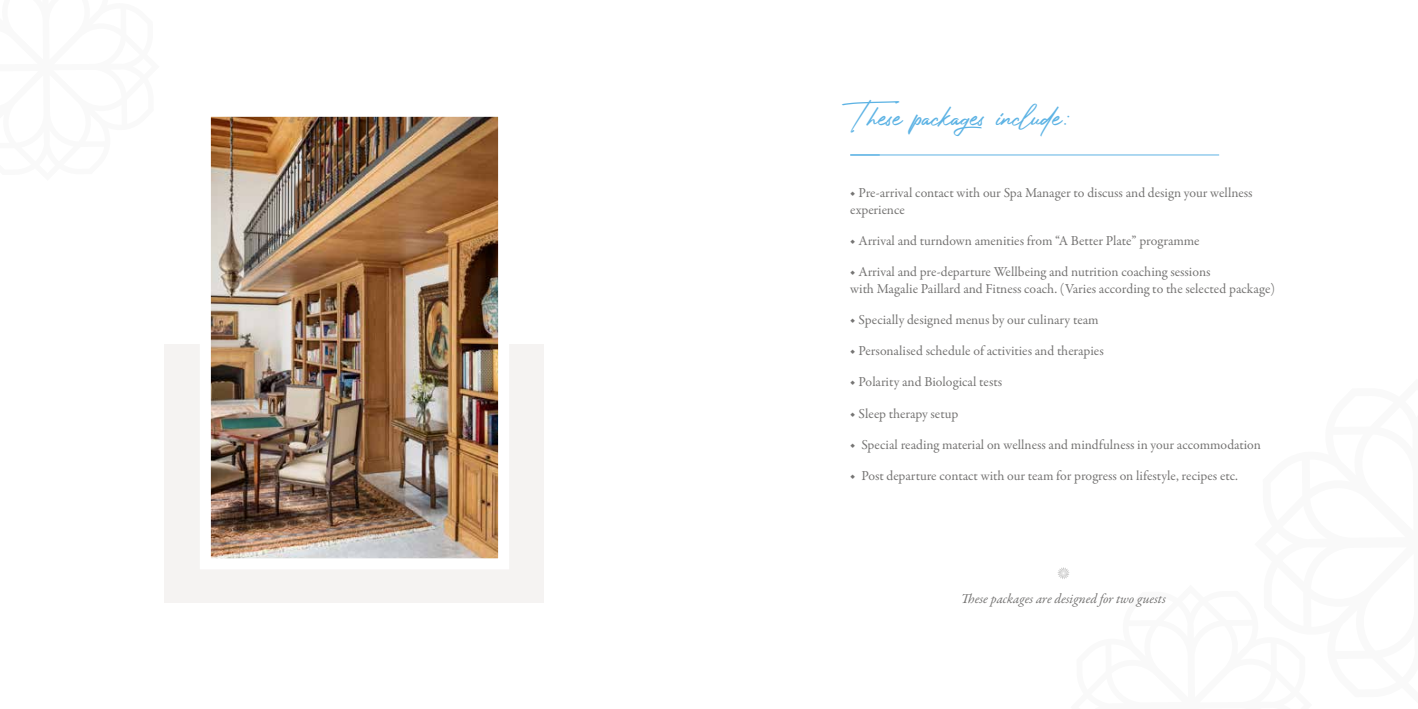
<style>
.page{position:relative;width:1418px;height:709px;background:#fff}
.page>*{position:absolute;margin:0;border:0;box-sizing:border-box;transform-origin:0 0}
.t1{font:35px "Photograph Signature";color:#5db3e4}
.t2{font:13.75px/16.5px "Garamond Premr Pro";color:#757473}
.t3{font:italic 13.75px "Garamond Premr Pro";letter-spacing:-.005em;color:#757473}
</style>
<div class="page">
<hr style="left:850px;top:155px;width:369px;height:1px;background:#5db3e4">
<hr style="left:850px;top:154px;width:29px;height:2px;background:#5db3e4">
<div style="left:165px;top:344px;width:379px;height:259px;background:#f5f3f2"></div>
<img style="left:212px;top:118px;width:285px;height:439px">
<div style="left:200px;top:106px;width:309px;height:463px;border:11px solid #fff"></div>
<h1 class="t1" style="left:850px;top:85px;width:222px">These packages include:</h1>
<p class="t2" style="left:850px;top:185px;width:404px">◆ Pre-arrival contact with our Spa Manager to discuss and design your wellness experience</p>
<p class="t2" style="left:850px;top:233px;width:351px">◆ Arrival and turndown amenities from “A Better Plate” programme</p>
<p class="t2" style="left:850px;top:264px;width:426px">◆ Arrival and pre-departure Wellbeing and nutrition coaching sessions<br>with Magalie Paillard and Fitness coach. (Varies according to the selected package)</p>
<p class="t2" style="left:850px;top:312px;width:250px">◆ Specially designed menus by our culinary team</p>
<p class="t2" style="left:850px;top:343px;width:255px">◆ Personalised schedule of activities and therapies</p>
<p class="t2" style="left:850px;top:374px;width:153px">◆ Polarity and Biological tests</p>
<p class="t2" style="left:850px;top:405px;width:109px">◆ Sleep therapy setup</p>
<p class="t2" style="left:850px;top:437px;width:412px">◆ Special reading material on wellness and mindfulness in your accommodation</p>
<p class="t2" style="left:850px;top:468px;width:389px">◆ Post departure contact with our team for progress on lifestyle, recipes etc.</p>
<p class="t3" style="left:961px;top:590px;width:206px">These packages are designed for two guests</p>
</div>
